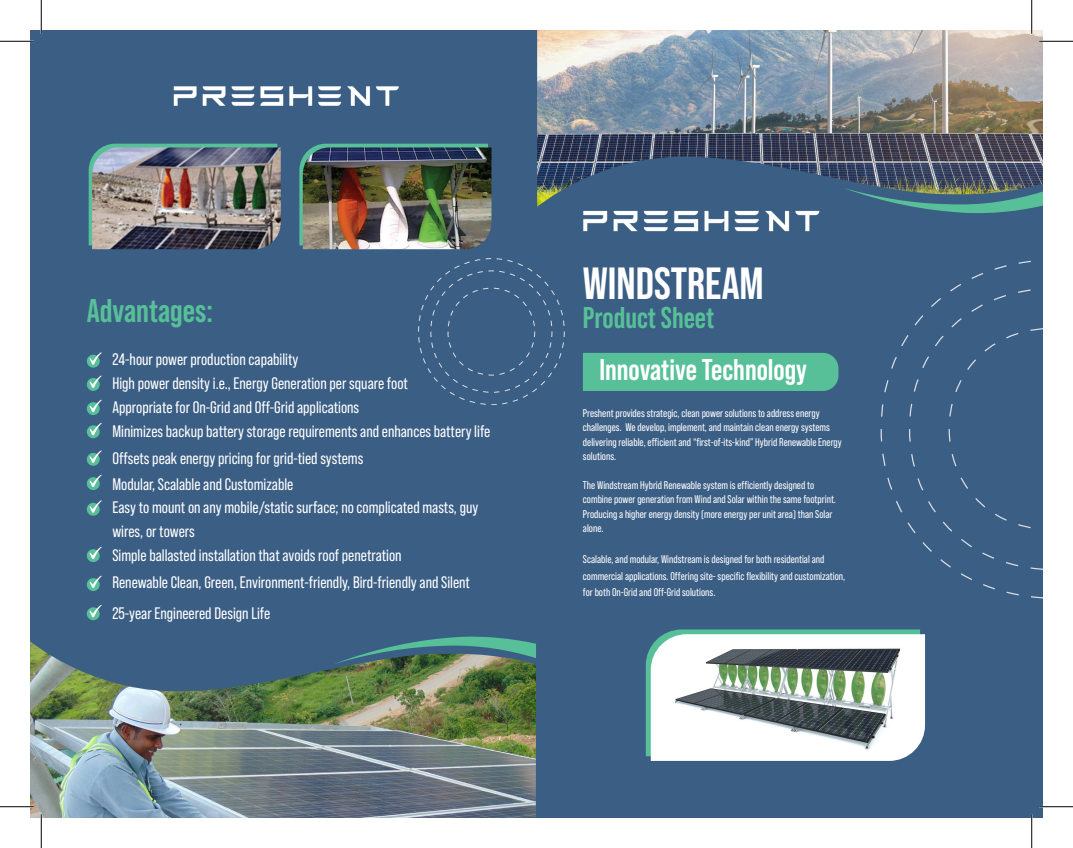
<style>
.page{position:relative;width:1073px;height:848px;background:#fff}
.page>*{position:absolute;margin:0;border:0;box-sizing:border-box;transform-origin:0 0}
.t1{font:700 45px "Bebas Neue Pro";color:#fff}
.t2{font:700 32.88px "Bebas Neue Pro";color:#57c098}
.t3{font:700 30px "Bebas Neue Pro";color:#fff}
.t4{font:700 30px "Bebas Neue Pro";color:#57c098}
.t5{font:16.62px/24px "Bebas Neue Pro";color:#fff}
.t6{font:11.12px/14.4px "Bebas Neue Pro";color:#fff}
</style>
<div class="page">
<div style="left:30px;top:30px;width:1012px;height:788px;background:#3b5e85"></div>
<img style="left:173px;top:86px;width:226px;height:20px">
<div style="left:583px;top:353px;width:255px;height:38px;background:#57c098"></div>
<img style="left:583px;top:210px;width:237px;height:22px">
<svg style="left:418px;top:258px;width:146px;height:146px"></svg>
<svg style="left:646px;top:629px;width:279px;height:131px;background:#dbece8"></svg>
<img style="left:675px;top:645px;width:225px;height:104px">
<svg style="left:89px;top:144px;width:188px;height:101px"></svg>
<img style="left:92px;top:147px;width:189px;height:102px">
<svg style="left:299px;top:144px;width:189px;height:101px"></svg>
<img style="left:303px;top:147px;width:188px;height:102px">
<img style="left:537px;top:30px;width:505px;height:177px">
<svg style="left:843px;top:188px;width:199px;height:25px"></svg>
<img style="left:30px;top:641px;width:506px;height:177px">
<svg style="left:333px;top:636px;width:203px;height:28px"></svg>
<div style="left:87px;top:355px;width:13px;height:12px;background:#57c098;border-radius:50%"></div>
<svg style="left:89px;top:352px;width:13px;height:13px"></svg>
<svg style="left:87px;top:378px;width:13px;height:13px"></svg>
<svg style="left:89px;top:375px;width:13px;height:13px"></svg>
<svg style="left:87px;top:402px;width:13px;height:13px"></svg>
<svg style="left:89px;top:399px;width:13px;height:13px"></svg>
<svg style="left:87px;top:425px;width:13px;height:13px"></svg>
<svg style="left:89px;top:423px;width:13px;height:12px"></svg>
<svg style="left:87px;top:453px;width:13px;height:13px"></svg>
<svg style="left:89px;top:450px;width:13px;height:13px"></svg>
<div style="left:87px;top:503px;width:13px;height:12px;background:#57c098;border-radius:50%"></div>
<svg style="left:89px;top:500px;width:13px;height:13px"></svg>
<svg style="left:87px;top:477px;width:13px;height:13px"></svg>
<svg style="left:89px;top:474px;width:13px;height:13px"></svg>
<svg style="left:87px;top:549px;width:13px;height:13px"></svg>
<svg style="left:89px;top:546px;width:13px;height:13px"></svg>
<svg style="left:87px;top:578px;width:13px;height:13px"></svg>
<svg style="left:89px;top:575px;width:13px;height:13px"></svg>
<svg style="left:87px;top:607px;width:13px;height:13px"></svg>
<svg style="left:89px;top:605px;width:13px;height:12px"></svg>
<svg style="left:880px;top:259px;width:163px;height:339px"></svg>
<svg style="left:908px;top:288px;width:135px;height:281px"></svg>
<svg style="left:948px;top:327px;width:95px;height:202px"></svg>
<hr style="left:0;top:40px;width:34px;height:2px;background:#fff">
<hr style="left:1039px;top:40px;width:33px;height:2px;background:#fff">
<hr style="left:0;top:805px;width:34px;height:2px;background:#fff">
<hr style="left:1039px;top:805px;width:33px;height:2px;background:#fff">
<hr style="left:40px;top:0;width:2px;height:34px;background:#fff">
<hr style="left:40px;top:814px;width:2px;height:34px;background:#fff">
<hr style="left:1030px;top:0;width:2px;height:34px;background:#fff">
<hr style="left:1030px;top:814px;width:2px;height:34px;background:#fff">
<hr style="left:0;top:41px;width:34px;height:1px;background:#000">
<hr style="left:1039px;top:41px;width:33px;height:1px;background:#000">
<hr style="left:0;top:806px;width:34px;height:1px;background:#000">
<hr style="left:1039px;top:806px;width:33px;height:1px;background:#000">
<hr style="left:41px;top:0;width:1px;height:34px;background:#000">
<hr style="left:41px;top:814px;width:1px;height:34px;background:#000">
<hr style="left:1031px;top:0;width:1px;height:34px;background:#000">
<hr style="left:1031px;top:814px;width:1px;height:34px;background:#000">
<h2 class="t2" style="left:87px;top:291px;width:128px">Advantages:</h2>
<h3 class="t5" style="left:112px;top:347px;width:379px">24-hour power production capability<br>High power density i.e., Energy Generation per square foot<br>Appropriate for On-Grid and Off-Grid applications<br>Minimizes backup battery storage requirements and enhances battery life</h3>
<h3 class="t5" style="left:112px;top:445px;width:252px;line-height:25.8px">Offsets peak energy pricing for grid-tied systems<br>Modular, Scalable and Customizable</h3>
<h3 class="t5" style="left:112px;top:496px;width:367px;line-height:23.2px">Easy to mount on any mobile/static surface; no complicated masts, guy wires, or towers</h3>
<h3 class="t5" style="left:112px;top:542px;width:359px;line-height:27.1px">Simple ballasted installation that avoids roof penetration<br>Renewable Clean, Green, Environment-friendly, Bird-friendly and Silent</h3>
<h3 class="t5" style="left:112px;top:601px;width:159px">25-year Engineered Design Life</h3>
<h1 class="t1" style="left:583px;top:257px;width:182px">WINDSTREAM</h1>
<h3 class="t4" style="left:583px;top:300px;width:133px">Product Sheet</h3>
<h3 class="t3" style="left:599px;top:352px;width:209px">Innovative Technology</h3>
<p class="t6" style="left:583px;top:406px;width:260px">Preshent provides strategic, clean power solutions to address energy challenges. We develop, implement, and maintain clean energy systems delivering reliable, efficient and “first-of-its-kind” Hybrid Renewable Energy solutions.</p>
<p class="t6" style="left:583px;top:477px;width:254px">The Windstream Hybrid Renewable system is efficiently designed to combine power generation from Wind and Solar within the same footprint.<br>Producing a higher energy density (more energy per unit area) than Solar alone.</p>
<p class="t6" style="left:583px;top:550px;width:264px;line-height:16.8px">Scalable, and modular, Windstream is designed for both residential and commercial applications. Offering site- specific flexibility and customization, for both On-Grid and Off-Grid solutions.</p>
</div>
